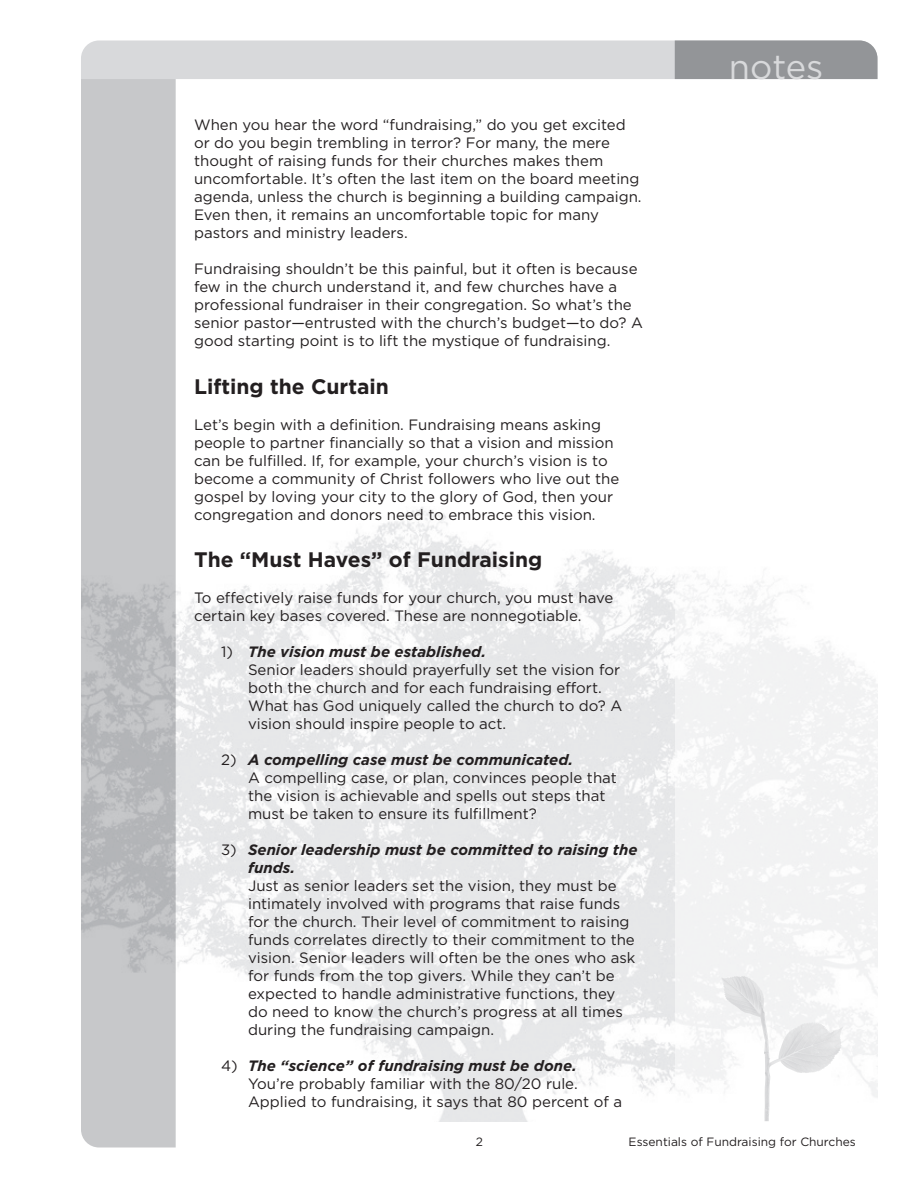
<style>
.page{position:relative;width:918px;height:1188px;background:#fff}
.page>*{position:absolute;margin:0;border:0;box-sizing:border-box;transform-origin:0 0}
.t1{font:34.5px "Gotham";color:#d8d9db}
.Heading_Text{font:700 21px "Gotham";color:#231f20}
.Body_Text{font:15px/18px "Gotham";color:#231f20}
.Body_Text-2{font:italic 700 15px/18px "Gotham";color:#231f20}
.t2{font:12px "Gotham";color:#231f20}
.s1{font-weight:400;font-style:normal}
</style>
<div class="page">
<div style="left:81px;top:79px;width:95px;height:1068px;background:#c7c8ca"></div>
<img style="left:81px;top:506px;width:594px;height:615px">
<div style="left:675px;top:67px;width:203px;height:1054px;background:linear-gradient(to right,#f9f9fa,#fbfbfb)"></div>
<svg style="left:81px;top:40px;width:797px;height:39px;background:#c7c8ca"></svg>
<p class="Body_Text" style="left:194px;top:115px;width:449px">When you hear the word “fundraising,” do you get excited or do you begin trembling in terror? For many, the mere thought of raising funds for their churches makes them uncomfortable. It’s often the last item on the board meeting agenda, unless the church is beginning a building campaign.<br>Even then, it remains an uncomfortable topic for many pastors and ministry leaders.</p>
<p class="Body_Text" style="left:194px;top:259px;width:450px">Fundraising shouldn’t be this painful, but it often is because few in the church understand it, and few churches have a professional fundraiser in their congregation. So what’s the senior pastor—entrusted with the church’s budget—to do? A good starting point is to lift the mystique of fundraising.</p>
<p class="Heading_Text" style="left:194px;top:374px;width:196px">Lifting the Curtain</p>
<p class="Body_Text" style="left:194px;top:415px;width:427px">Let’s begin with a definition. Fundraising means asking people to partner financially so that a vision and mission can be fulfilled. If, for example, your church’s vision is to become a community of Christ followers who live out the gospel by loving your city to the glory of God, then your congregation and donors need to embrace this vision.</p>
<p class="Heading_Text" style="left:194px;top:548px;width:350px">The “Must Haves” of Fundraising</p>
<p class="Body_Text" style="left:194px;top:589px;width:421px">To effectively raise funds for your church, you must have certain key bases covered. These are nonnegotiable.</p>
<p class="Body_Text-2" style="left:221px;top:643px;width:267px"><span class="s1">1)</span> The vision must be established.</p>
<p class="Body_Text" style="left:248px;top:661px;width:376px">Senior leaders should prayerfully set the vision for both the church and for each fundraising effort.<br>What has God uniquely called the church to do? A vision should inspire people to act.</p>
<p class="Body_Text-2" style="left:221px;top:751px;width:354px"><span class="s1">2)</span> A compelling case must be communicated.</p>
<p class="Body_Text" style="left:248px;top:769px;width:370px">A compelling case, or plan, convinces people that the vision is achievable and spells out steps that must be taken to ensure its fulfillment?</p>
<p class="Body_Text-2" style="left:248px;top:841px;width:391px;text-indent:-27px"><span class="s1">3)</span> Senior leadership must be committed to raising the funds.</p>
<p class="Body_Text" style="left:248px;top:877px;width:389px">Just as senior leaders set the vision, they must be intimately involved with programs that raise funds for the church. Their level of commitment to raising funds correlates directly to their commitment to the vision. Senior leaders will often be the ones who ask for funds from the top givers. While they can’t be expected to handle administrative functions, they do need to know the church’s progress at all times during the fundraising campaign.</p>
<p class="Body_Text-2" style="left:221px;top:1057px;width:357px"><span class="s1">4)</span> The “science” of fundraising must be done.</p>
<p class="Body_Text" style="left:248px;top:1075px;width:376px">You’re probably familiar with the 80/20 rule.<br>Applied to fundraising, it says that 80 percent of a</p>
<p class="t1" style="left:729px;top:47px;width:96px">notes</p>
<p class="t2" style="left:476px;top:1135px;width:9px">2</p>
<p class="t2" style="left:629px;top:1135px;width:229px">Essentials of Fundraising for Churches</p>
</div>
